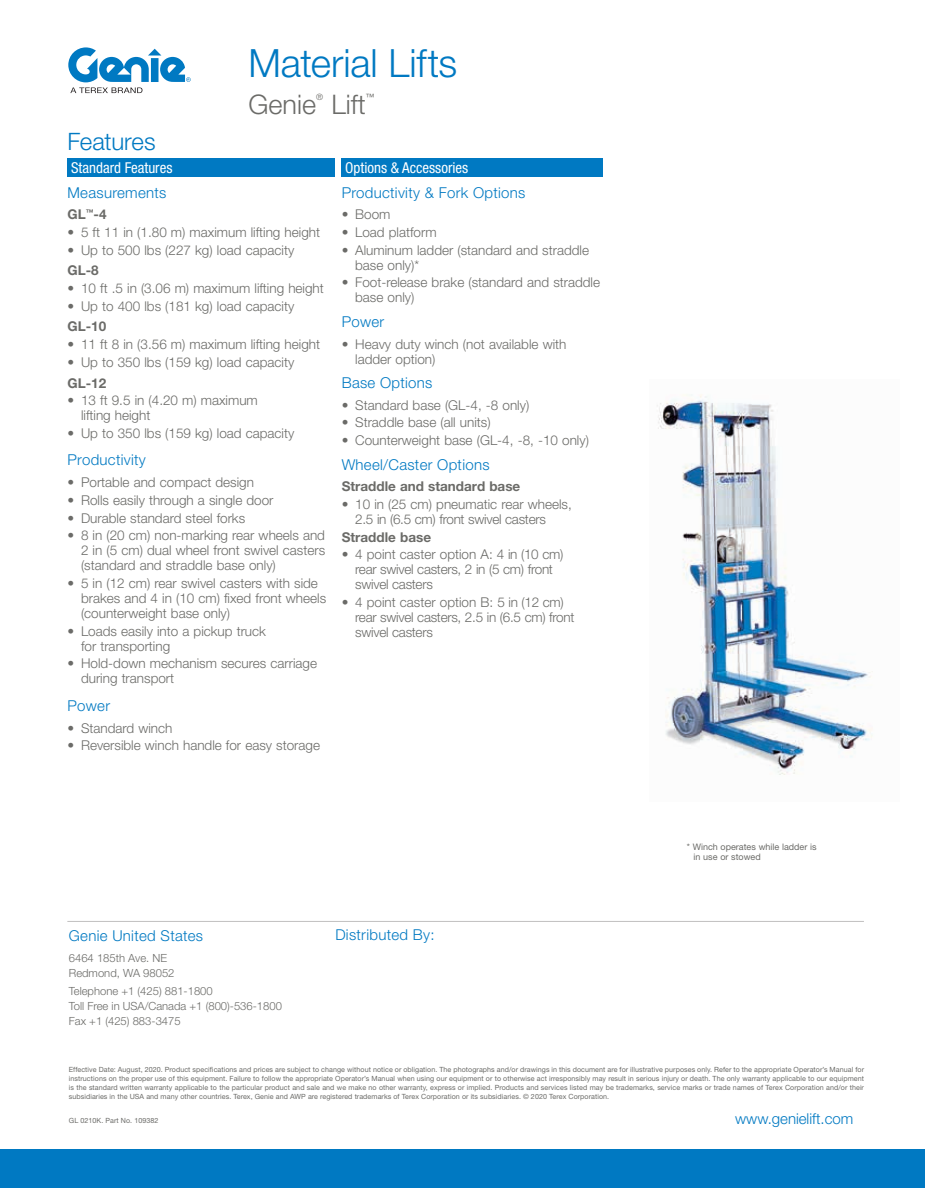
<style>
.page{position:relative;width:925px;height:1188px;background:#fff}
.page>*{position:absolute;margin:0;border:0;box-sizing:border-box;transform-origin:0 0}
.t1{font:300 39px "Helvetica Neue LT Std";letter-spacing:-.005em;color:#0079c2}
.t2{font:300 27px "Helvetica Neue LT Std";color:#6b6b68}
.t3{font:300 24px "Helvetica Neue LT Std";letter-spacing:-.01em;color:#0079c2}
.t4{font:300 15px "Helvetica Neue LT Std";letter-spacing:.02em;color:#0079c2}
.t5{font:condensed 15px "Helvetica Neue LT Std";color:#fff}
.t6{font:300 15px "Helvetica Neue LT Std";color:#0079c2}
.t7{font:300 13.5px/15px "Helvetica Neue LT Std";color:#6b6b68}
.t8{font:300 13.5px/15px "Helvetica Neue LT Std";letter-spacing:-.02em;color:#6b6b68}
.t9{font:700 13.5px "Helvetica Neue LT Std";color:#6b6b68}
.t10{font:300 11.25px/15px "Helvetica Neue LT Std";color:#6b6b68}
.t11{font:9px/10.5px "Helvetica Neue LT Std";color:#6b6b68}
.t12{font:300 8.7px "Helvetica Neue LT Std";color:#6b6b68}
.t13{font:condensed 8.7px "Helvetica Neue LT Std";color:#6b6b68}
.t14{font:7.2px/9px "Helvetica Neue LT Std";letter-spacing:.01em;color:#6b6b68;text-align:justify}
</style>
<div class="page">
<div style="left:0;top:1149px;width:925px;height:39px;background:#0079c2"></div>
<svg style="left:68px;top:47px;width:123px;height:46px"></svg>
<hr style="left:67px;top:921px;width:797px;height:1px;background:#c0bfbf">
<img style="left:657px;top:394px;width:216px;height:381px">
<div style="left:342px;top:158px;width:261px;height:19px;background:#0079c2"></div>
<div style="left:68px;top:158px;width:267px;height:19px;background:#0079c2"></div>
<h1 class="t1" style="left:249px;top:39px;width:210px">Material Lifts</h1>
<h3 class="t3" style="left:67px;top:127px;width:90px">Features</h3>
<h2 class="t2" style="left:249px;top:88px;width:69px">Genie</h2>
<p class="t12" style="left:316px;top:92px;width:8px">®</p>
<h2 class="t2" style="left:331px;top:88px;width:36px">Lift</h2>
<p class="t13" style="left:366px;top:92px;width:10px">™</p>
<p class="t5" style="left:71px;top:159px;width:103px">Standard Features</p>
<p class="t5" style="left:345px;top:159px;width:124px">Options &amp; Accessories</p>
<p class="t4" style="left:68px;top:183px;width:100px">Measurements</p>
<p class="t9" style="left:68px;top:206px;width:41px">GL<sup>™</sup>-4</p>
<p class="t7" style="left:67px;top:224px;width:254px">• 5 ft 11 in (1.80 m) maximum lifting height</p>
<p class="t7" style="left:67px;top:242px;width:228px">• Up to 500 lbs (227 kg) load capacity</p>
<p class="t9" style="left:67px;top:262px;width:33px">GL-8</p>
<p class="t7" style="left:67px;top:281px;width:258px">• 10 ft .5 in (3.06 m) maximum lifting height</p>
<p class="t7" style="left:67px;top:298px;width:228px">• Up to 400 lbs (181 kg) load capacity</p>
<p class="t9" style="left:67px;top:318px;width:40px">GL-10</p>
<p class="t7" style="left:67px;top:337px;width:254px">• 11 ft 8 in (3.56 m) maximum lifting height</p>
<p class="t7" style="left:67px;top:354px;width:228px">• Up to 350 lbs (159 kg) load capacity</p>
<p class="t9" style="left:67px;top:374px;width:40px">GL-12</p>
<p class="t7" style="left:81px;top:393px;width:178px;text-indent:-14px">• 13 ft 9.5 in (4.20 m) maximum lifting height</p>
<p class="t7" style="left:67px;top:425px;width:228px">• Up to 350 lbs (159 kg) load capacity</p>
<p class="t4" style="left:68px;top:451px;width:80px">Productivity</p>
<p class="t7" style="left:68px;top:475px;width:188px">• Portable and compact design</p>
<p class="t7" style="left:68px;top:492px;width:207px">• Rolls easily through a single door</p>
<p class="t7" style="left:68px;top:510px;width:179px">• Durable standard steel forks</p>
<p class="t7" style="left:81px;top:528px;width:246px;text-align:justify;text-indent:-14px">• 8 in (20 cm) non-marking rear wheels and 2 in (5 cm) dual wheel front swivel casters (standard and straddle base only)</p>
<p class="t7" style="left:81px;top:575px;width:247px;text-indent:-14px">• 5 in (12 cm) rear swivel casters with side brakes and 4 in (10 cm) fixed front wheels (counterweight base only)</p>
<p class="t7" style="left:81px;top:623px;width:186px;text-indent:-14px">• Loads easily into a pickup truck for transporting</p>
<p class="t7" style="left:81px;top:656px;width:237px;text-indent:-14px">• Hold-down mechanism secures carriage during transport</p>
<p class="t4" style="left:68px;top:696px;width:44px">Power</p>
<p class="t7" style="left:68px;top:720px;width:106px">• Standard winch</p>
<p class="t7" style="left:68px;top:738px;width:254px">• Reversible winch handle for easy storage</p>
<p class="t4" style="left:342px;top:183px;width:185px">Productivity &amp; Fork Options</p>
<p class="t7" style="left:342px;top:207px;width:50px">• Boom</p>
<p class="t7" style="left:342px;top:224px;width:96px">• Load platform</p>
<p class="t7" style="left:355px;top:242px;width:235px;text-indent:-14px">• Aluminum ladder (standard and straddle base only)*</p>
<p class="t7" style="left:355px;top:275px;width:246px;text-indent:-14px">• Foot-release brake (standard and straddle base only)</p>
<p class="t4" style="left:342px;top:312px;width:44px">Power</p>
<p class="t7" style="left:355px;top:336px;width:213px;text-indent:-14px">• Heavy duty winch (not available with ladder option)</p>
<p class="t4" style="left:342px;top:374px;width:92px">Base Options</p>
<p class="t7" style="left:342px;top:397px;width:189px">• Standard base (GL-4, -8 only)</p>
<p class="t7" style="left:342px;top:415px;width:150px">• Straddle base (all units)</p>
<p class="t7" style="left:342px;top:433px;width:249px">• Counterweight base (GL-4, -8, -10 only)</p>
<p class="t4" style="left:342px;top:455px;width:149px">Wheel/Caster Options</p>
<p class="t9" style="left:342px;top:478px;width:180px">Straddle and standard base</p>
<p class="t7" style="left:355px;top:497px;width:218px;text-indent:-14px">• 10 in (25 cm) pneumatic rear wheels,<br>2.5 in (6.5 cm) front swivel casters</p>
<p class="t9" style="left:342px;top:529px;width:91px">Straddle base</p>
<p class="t8" style="left:355px;top:547px;width:210px;text-indent:-14px">• 4 point caster option A: 4 in (10 cm) rear swivel casters, 2 in (5 cm) front swivel casters</p>
<p class="t8" style="left:355px;top:595px;width:221px;text-indent:-14px">• 4 point caster option B: 5 in (12 cm) rear swivel casters, 2.5 in (6.5 cm) front swivel casters</p>
<p class="t4" style="left:69px;top:927px;width:136px">Genie United States</p>
<p class="t10" style="left:69px;top:950px;width:107px">6464 185th Ave. NE<br>Redmond, WA 98052</p>
<p class="t10" style="left:69px;top:983px;width:215px">Telephone +1 (425) 881-1800<br>Toll Free in USA/Canada +1 (800)-536-1800<br>Fax +1 (425) 883-3475</p>
<p class="t4" style="left:335px;top:925px;width:101px">Distributed By:</p>
<p class="t11" style="left:693px;top:841px;width:125px;text-indent:-7px">* Winch operates while ladder is in use or stowed</p>
<p class="t14" style="left:69px;top:1065px;width:796px">Effective Date: August, 2020. Product specifications and prices are subject to change without notice or obligation. The photographs and/or drawings in this document are for illustrative purposes only. Refer to the appropriate Operator’s Manual for instructions on the proper use of this equipment. Failure to follow the appropriate Operator’s Manual when using our equipment or to otherwise act irresponsibly may result in serious injury or death. The only warranty applicable to our equipment is the standard written warranty applicable to the particular product and sale and we make no other warranty, express or implied. Products and services listed may be trademarks, service marks or trade names of Terex Corporation and/or their subsidiaries in the USA and many other countries. Terex, Genie and AWP are registered trademarks of Terex Corporation or its subsidiaries. © 2020 Terex Corporation.</p>
<p class="t14" style="left:69px;top:1116px;width:91px">GL 0210K. Part No. 109382</p>
<p class="t6" style="left:735px;top:1109px;width:120px">www.genielift.com</p>
</div>
